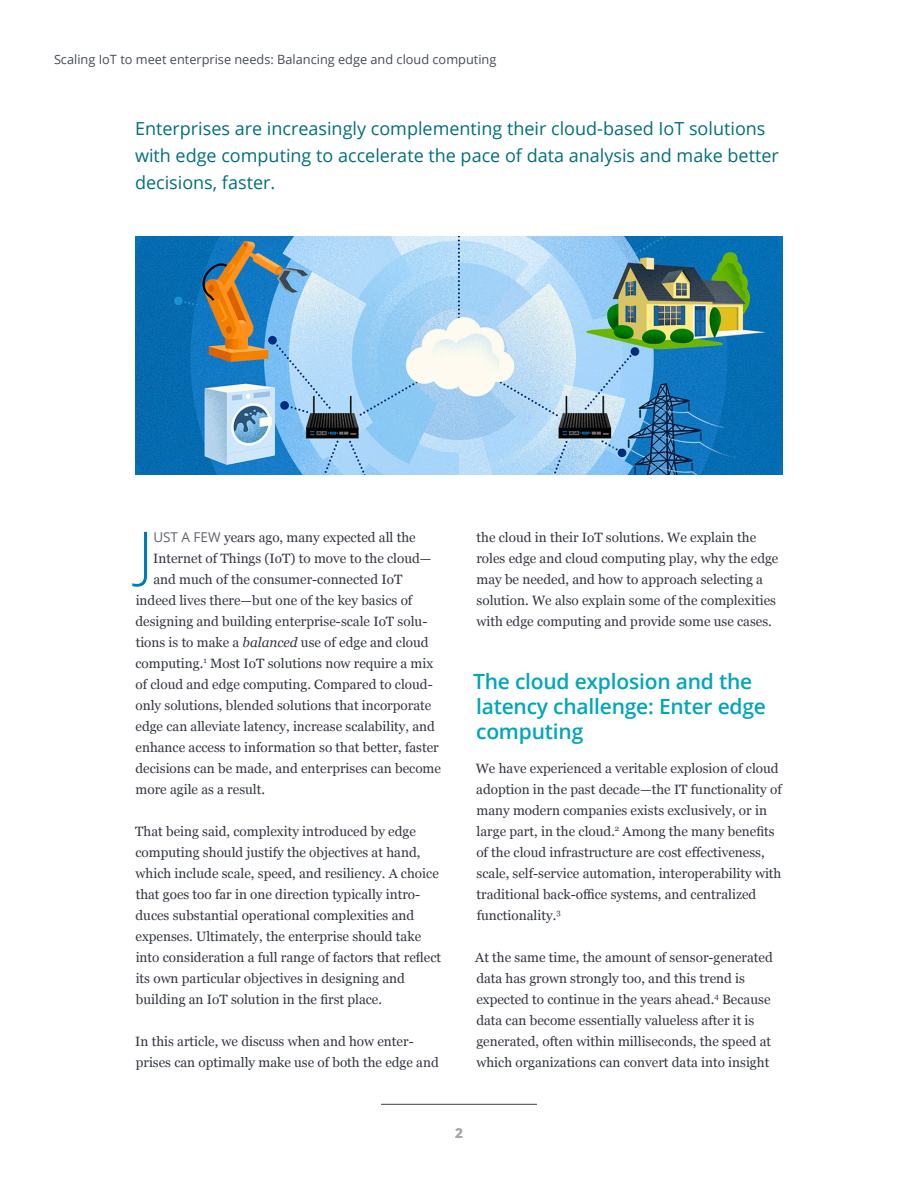
<style>
.page{position:relative;width:918px;height:1188px;background:#fff}
.page>*{position:absolute;margin:0;border:0;box-sizing:border-box;transform-origin:0 0}
.body-dropcap{font:300 61.35px "Open Sans";color:#007db5}
.heading2{font:600 21px/25.2px "Open Sans";letter-spacing:-.01em;color:#00a6b9}
.teaser-text{font:18px/27px "Open Sans";color:#006f7a}
.cover-top-right_attr{font:13.5px/21px "Georgia";color:#323640}
.body-dropcap-2{font:13.5px "Georgia";color:#323640}
.page-number{font:700 13.5px "Open Sans";color:#a3a7a9}
.t1{font:12.75px "Open Sans";color:#464b54}
.s1{font-family:"Open Sans";color:#5f6369}
.s2{font-style:italic}
</style>
<div class="page">
<hr style="left:381px;top:1104px;width:156px;height:1px;background:#5f6369">
<img style="left:135px;top:237px;width:648px;height:237px">
<p class="t1" style="left:54px;top:50px;width:444px">Scaling IoT to meet enterprise needs: Balancing edge and cloud computing</p>
<p class="teaser-text" style="left:135px;top:115px;width:645px">Enterprises are increasingly complementing their cloud-based IoT solutions with edge computing to accelerate the pace of data analysis and make better decisions, faster.</p>
<p class="body-dropcap" style="left:138px;top:511px;width:17px">J</p>
<p class="body-dropcap-2" style="left:153px;top:527px;width:264px"><span class="s1">UST A FEW</span> years ago, many expected all the</p>
<p class="body-dropcap-2" style="left:153px;top:548px;width:280px">Internet of Things (IoT) to move to the cloud—</p>
<p class="body-dropcap-2" style="left:153px;top:569px;width:250px">and much of the consumer-connected IoT</p>
<p class="body-dropcap-2" style="left:136px;top:590px;width:278px">indeed lives there—but one of the key basics of</p>
<p class="body-dropcap-2" style="left:136px;top:611px;width:293px">designing and building enterprise-scale IoT solu-</p>
<p class="body-dropcap-2" style="left:136px;top:632px;width:294px">tions is to make a <span class="s2">balanced</span> use of edge and cloud</p>
<p class="body-dropcap-2" style="left:136px;top:653px;width:299px">computing.<sup>1</sup> Most IoT solutions now require a mix</p>
<p class="body-dropcap-2" style="left:136px;top:674px;width:299px">of cloud and edge computing. Compared to cloud-</p>
<p class="body-dropcap-2" style="left:136px;top:695px;width:297px">only solutions, blended solutions that incorporate</p>
<p class="body-dropcap-2" style="left:136px;top:716px;width:301px">edge can alleviate latency, increase scalability, and</p>
<p class="body-dropcap-2" style="left:136px;top:737px;width:305px">enhance access to information so that better, faster</p>
<p class="body-dropcap-2" style="left:136px;top:758px;width:307px">decisions can be made, and enterprises can become</p>
<p class="body-dropcap-2" style="left:136px;top:779px;width:131px">more agile as a result.</p>
<p class="cover-top-right_attr" style="left:135px;top:820px;width:307px">That being said, complexity introduced by edge computing should justify the objectives at hand, which include scale, speed, and resiliency. A choice that goes too far in one direction typically intro&shy;duces substantial operational complexities and expenses. Ultimately, the enterprise should take into consideration a full range of factors that reflect its own particular objectives in designing and building an IoT solution in the first place.</p>
<p class="cover-top-right_attr" style="left:135px;top:1030px;width:305px">In this article, we discuss when and how enter&shy;prises can optimally make use of both the edge and</p>
<p class="cover-top-right_attr" style="left:476px;top:526px;width:304px">the cloud in their IoT solutions. We explain the roles edge and cloud computing play, why the edge may be needed, and how to approach selecting a solution. We also explain some of the complexities with edge computing and provide some use cases.</p>
<p class="heading2" style="left:473px;top:668px;width:294px">The cloud explosion and the latency challenge: Enter edge computing</p>
<p class="cover-top-right_attr" style="left:476px;top:757px;width:308px">We have experienced a veritable explosion of cloud adoption in the past decade—the IT functionality of many modern companies exists exclusively, or in large part, in the cloud.<sup>2</sup> Among the many benefits of the cloud infrastructure are cost effectiveness, scale, self-service automation, interoperability with traditional back-office systems, and centralized functionality.<sup>3</sup></p>
<p class="cover-top-right_attr" style="left:475px;top:946px;width:299px">At the same time, the amount of sensor-generated data has grown strongly too, and this trend is expected to continue in the years ahead.<sup>4</sup> Because data can become essentially valueless after it is generated, often within milliseconds, the speed at which organizations can convert data into insight</p>
<p class="page-number" style="left:455px;top:1123px;width:9px">2</p>
</div>
